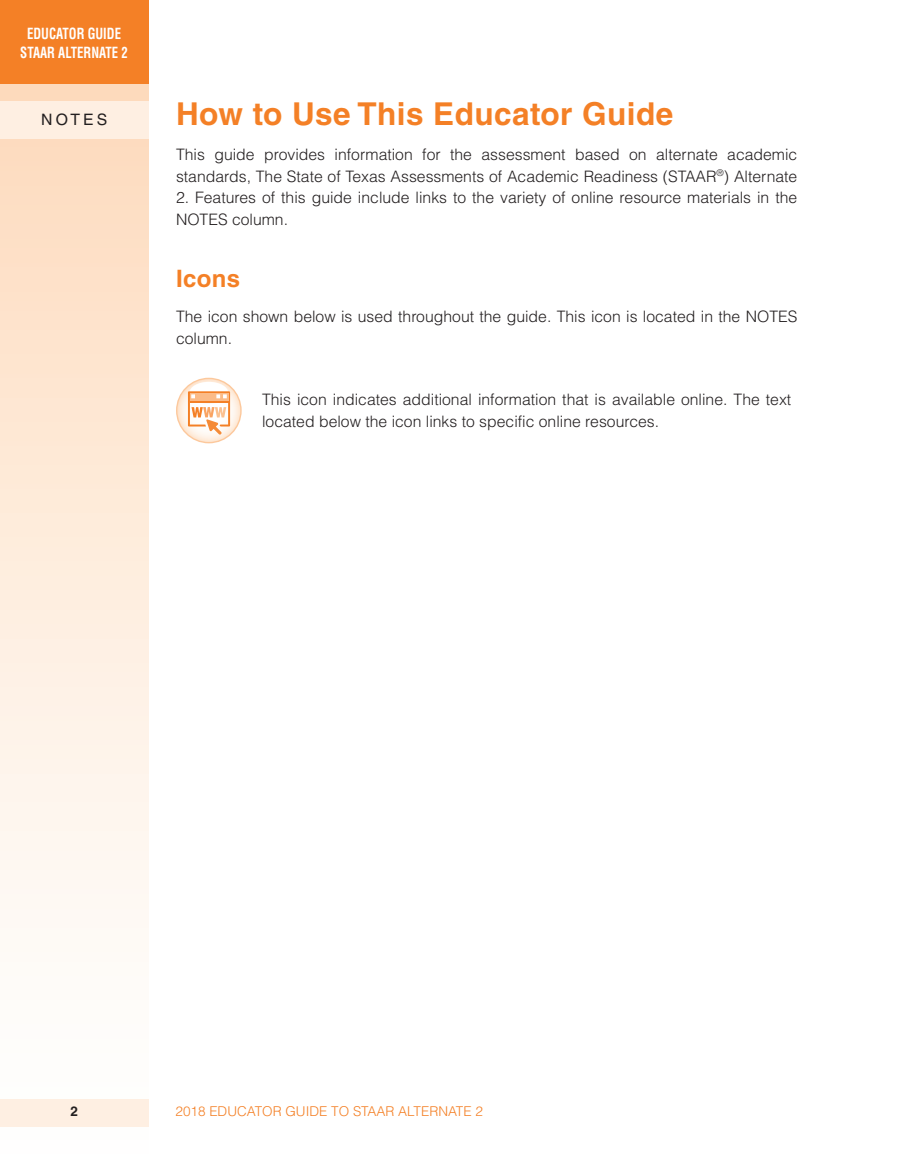
<style>
.page{position:relative;width:905px;height:1175px;background:#fff}
.page>*{position:absolute;margin:0;border:0;box-sizing:border-box;transform-origin:0 0}
.t1{font:700 31.5px "Helvetica LT Std";letter-spacing:.015em;color:#f48026}
.t2{font:700 24px "Helvetica LT Std";letter-spacing:.015em;color:#f48026}
.t3{font:300 15.75px/21.8px "Helvetica LT Std";color:#231f20}
.t4{font:15.75px "Helvetica LT Std";letter-spacing:.2em;color:#231f20}
.t5{font:700 condensed 15px/19.5px "Helvetica LT Std";color:#fff;text-align:center;scale:.85 1}
.t6{font:300 13.5px "Helvetica LT Std";color:#f48026}
.t7{font:700 13.5px "Helvetica LT Std";color:#231f20}
</style>
<div class="page">
<svg style="left:0;top:83px;width:148px;height:1044px"></svg>
<div style="left:0;top:1099px;width:148px;height:27px;background:#feefe2"></div>
<div style="left:0;top:101px;width:148px;height:38px;background:#feefe2"></div>
<div style="left:0;top:0;width:148px;height:83px;background:#f48026"></div>
<svg style="left:176px;top:378px;width:66px;height:65px"></svg>
<svg style="left:177px;top:379px;width:63px;height:63px"></svg>
<svg style="left:188px;top:382px;width:42px;height:53px"></svg>
<hr style="left:190px;top:401px;width:38px;height:1px;background:#f48026">
<p class="t5" style="left:20px;top:23px;width:128px">EDUCATOR GUIDE<br>STAAR ALTERNATE 2</p>
<p class="t4" style="left:41px;top:111px;width:68px">NOTES</p>
<p class="t1" style="left:176px;top:94px;width:499px">How to Use This Educator Guide</p>
<p class="t3" style="left:176px;top:143px;width:623px">This guide provides information for the assessment based on alternate academic standards, The State of Texas Assessments of Academic Readiness (STAAR<sup>®</sup>) Alternate</p>
<p class="t3" style="left:176px;top:187px;width:622px">2. Features of this guide include links to the variety of online resource materials in the<br>NOTES column.</p>
<p class="t2" style="left:176px;top:264px;width:66px">Icons</p>
<p class="t3" style="left:176px;top:305px;width:623px">The icon shown below is used throughout the guide. This icon is located in the NOTES column.</p>
<p class="t3" style="left:262px;top:389px;width:530px">This icon indicates additional information that is available online. The text located below the icon links to specific online resources.</p>
<p class="t7" style="left:70px;top:1103px;width:9px">2</p>
<p class="t6" style="left:176px;top:1102px;width:309px">2018 EDUCATOR GUIDE TO STAAR ALTERNATE 2</p>
</div>
